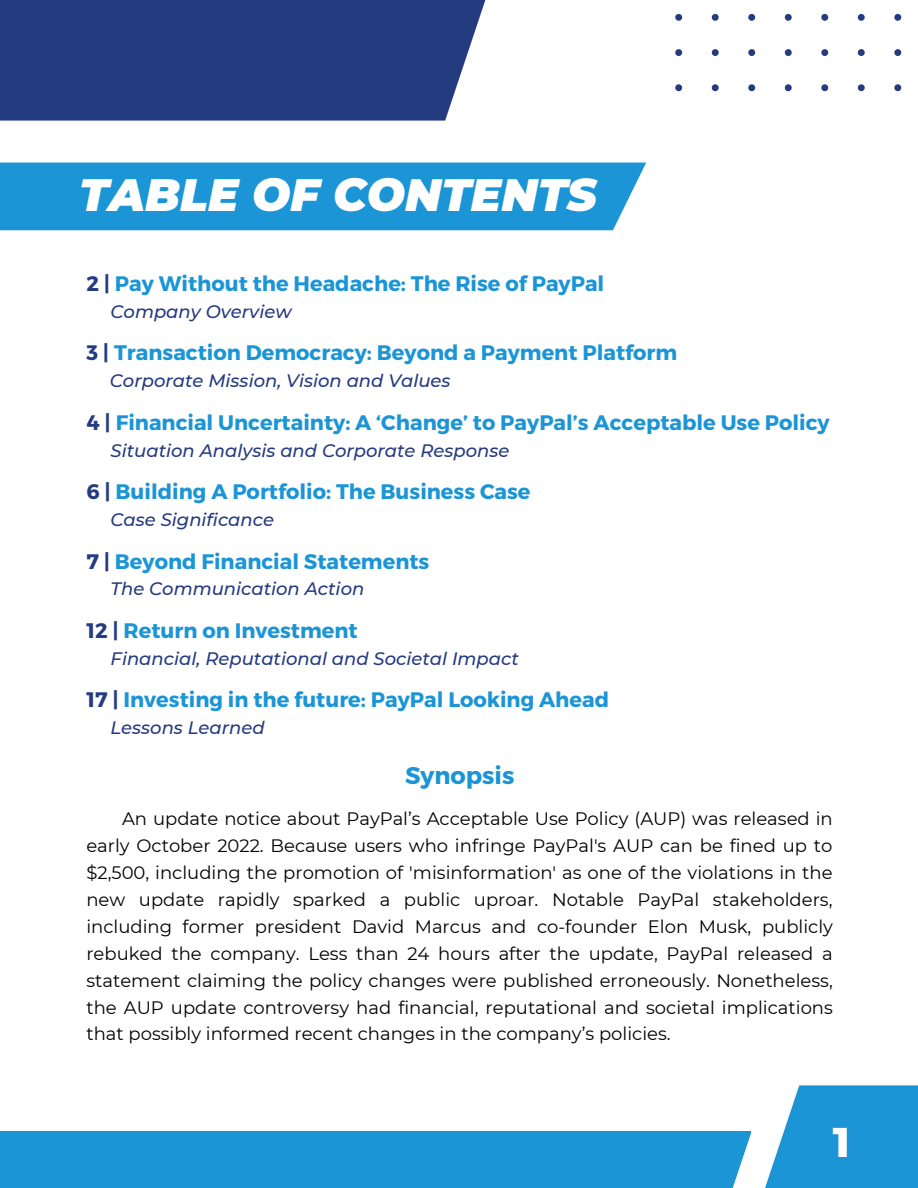
<style>
.page{position:relative;width:918px;height:1188px;background:#fff}
.page>*{position:absolute;margin:0;border:0;box-sizing:border-box;transform-origin:0 0}
.t1{font:italic 900 45.15px "Montserrat";color:#fff}
.t2{font:800 42.3px "Montserrat";color:#fff}
.t3{font:700 24px "Montserrat";color:#1b95d6}
.t4{font:700 21px "Montserrat";color:#1b95d6}
.t5{font:18px/26.8px "Montserrat";color:#000;text-align:justify}
.t6{font:italic 500 18px "Montserrat";color:#253b80}
.s1{color:#253b80}
</style>
<div class="page">
<svg style="left:675px;top:13px;width:227px;height:78px"></svg>
<div style="left:0;top:0;width:503px;height:121px;background:#253b80"></div>
<svg style="left:765px;top:1085px;width:153px;height:103px;background:#36a1da"></svg>
<div style="left:0;top:1131px;width:751px;height:57px;background:#1b95d6"></div>
<div style="left:0;top:163px;width:646px;height:67px;background:#1b95d6"></div>
<h1 class="t1" style="left:79px;top:167px;width:519px">TABLE OF CONTENTS</h1>
<p class="t4" style="left:86px;top:270px;width:520px"><span class="s1">2 |</span> Pay Without the Headache: The Rise of PayPal</p>
<p class="t6" style="left:111px;top:301px;width:183px">Company Overview</p>
<p class="t4" style="left:86px;top:339px;width:592px"><span class="s1">3 |</span> Transaction Democracy: Beyond a Payment Platform</p>
<p class="t6" style="left:110px;top:370px;width:342px">Corporate Mission, Vision and Values</p>
<p class="t4" style="left:86px;top:409px;width:745px"><span class="s1">4 |</span> Financial Uncertainty: A ‘Change’ to PayPal’s Acceptable Use Policy</p>
<p class="t6" style="left:111px;top:439px;width:400px">Situation Analysis and Corporate Response</p>
<p class="t4" style="left:86px;top:478px;width:446px"><span class="s1">6 |</span> Building A Portfolio: The Business Case</p>
<p class="t6" style="left:111px;top:509px;width:165px">Case Significance</p>
<p class="t4" style="left:86px;top:547px;width:345px"><span class="s1">7 |</span> Beyond Financial Statements</p>
<p class="t6" style="left:111px;top:578px;width:255px">The Communication Action</p>
<p class="t4" style="left:86px;top:617px;width:273px"><span class="s1">12 |</span> Return on Investment</p>
<p class="t6" style="left:111px;top:647px;width:410px">Financial, Reputational and Societal Impact</p>
<p class="t4" style="left:86px;top:686px;width:524px"><span class="s1">17 |</span> Investing in the future: PayPal Looking Ahead</p>
<p class="t6" style="left:111px;top:717px;width:156px">Lessons Learned</p>
<h3 class="t3" style="left:405px;top:760px;width:111px">Synopsis</h3>
<p class="t5" style="left:86px;top:806px;width:748px;text-indent:36px">An update notice about PayPal’s Acceptable Use Policy (AUP) was released in early October 2022. Because users who infringe PayPal's AUP can be fined up to $2,500, including the promotion of 'misinformation' as one of the violations in the new update rapidly sparked a public uproar. Notable PayPal stakeholders, including former president David Marcus and co-founder Elon Musk, publicly rebuked the company. Less than 24 hours after the update, PayPal released a statement claiming the policy changes were published erroneously. Nonetheless, the AUP update controversy had financial, reputational and societal implications that possibly informed recent changes in the company’s policies.</p>
<h2 class="t2" style="left:816px;top:1110px;width:36px">11</h2>
</div>
